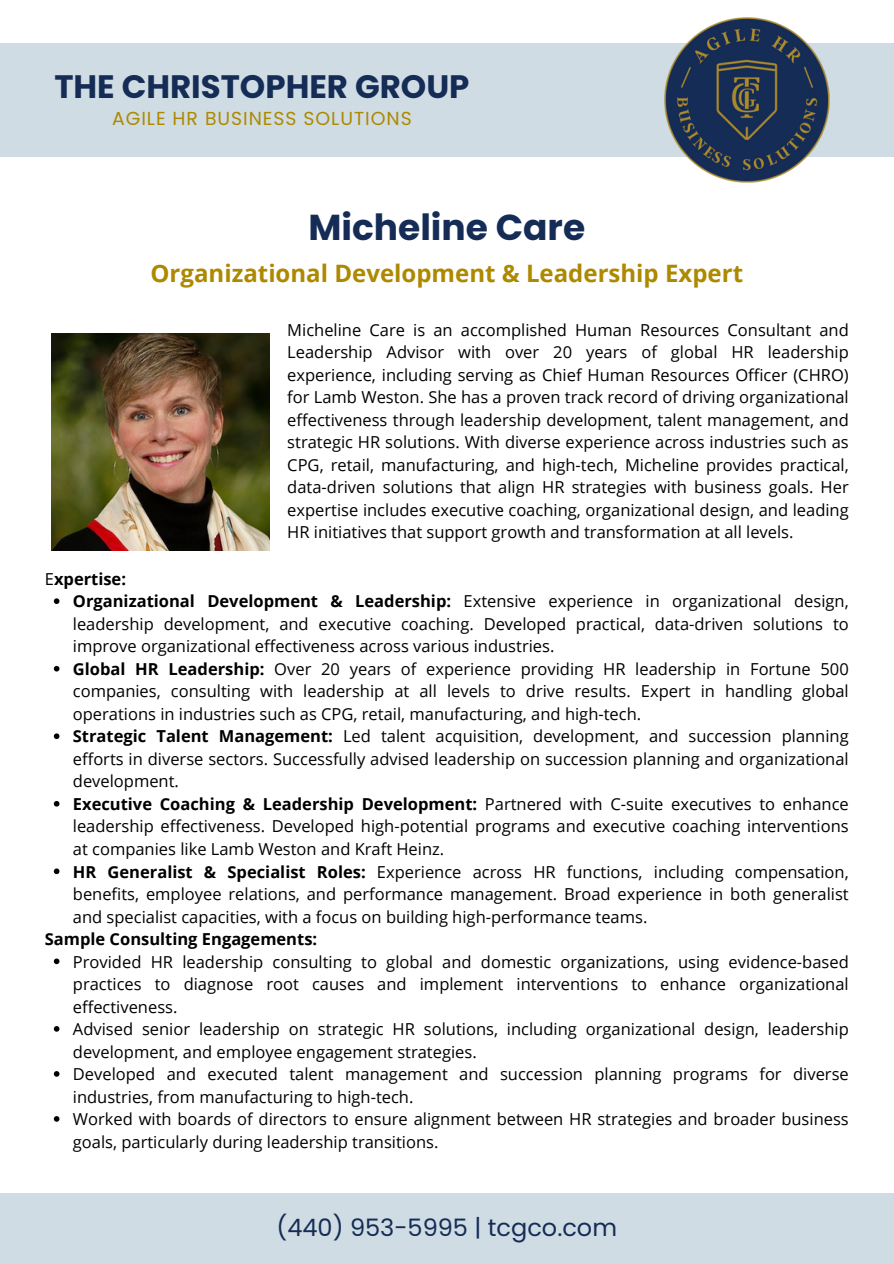
<style>
.page{position:relative;width:894px;height:1264px;background:#fff}
.page>*{position:absolute;margin:0;border:0;box-sizing:border-box;transform-origin:0 0}
.t1{font:700 36px "Poppins";color:#152d56}
.t2{font:700 32.4px "Poppins";color:#152d56}
.t3{font:700 24px "Open Sans";color:#ad8900}
.t4{font:24px "Poppins";color:#152d56}
.t5{font:18.75px "Poppins";letter-spacing:.05em;color:#ad8900}
.t6{font:16.5px/22.5px "Open Sans";color:#000;text-align:justify}
.t7{font:700 16.5px "Open Sans";color:#000}
.s1{font-weight:400}
.s2{font-weight:700}
</style>
<div class="page">
<div style="left:0;top:43px;width:893px;height:113px;background:#d0dce4"></div>
<svg style="left:54px;top:598px;width:5px;height:6px"></svg>
<svg style="left:54px;top:666px;width:5px;height:5px"></svg>
<svg style="left:54px;top:733px;width:5px;height:6px"></svg>
<svg style="left:54px;top:801px;width:5px;height:5px"></svg>
<svg style="left:54px;top:868px;width:5px;height:6px"></svg>
<svg style="left:54px;top:958px;width:5px;height:6px"></svg>
<svg style="left:54px;top:1026px;width:5px;height:5px"></svg>
<svg style="left:54px;top:1071px;width:5px;height:5px"></svg>
<svg style="left:54px;top:1116px;width:5px;height:5px"></svg>
<div style="left:0;top:1193px;width:893px;height:70px;background:#d0dce4"></div>
<img style="left:640px;top:17px;width:213px;height:166px">
<img style="left:52px;top:333px;width:217px;height:217px">
<p class="t2" style="left:54px;top:64px;width:416px">THE CHRISTOPHER GROUP</p>
<p class="t5" style="left:112px;top:105px;width:301px">AGILE HR BUSINESS SOLUTIONS</p>
<p class="t1" style="left:308px;top:202px;width:278px">Micheline Care</p>
<h1 class="t3" style="left:150px;top:256px;width:594px">Organizational Development &amp; Leadership Expert</h1>
<p class="t6" style="left:287px;top:318px;width:563px">Micheline Care is an accomplished Human Resources Consultant and Leadership Advisor with over 20 years of global HR leadership experience, including serving as Chief Human Resources Officer (CHRO) for Lamb Weston. She has a proven track record of driving organizational effectiveness through leadership development, talent management, and strategic HR solutions. With diverse experience across industries such as CPG, retail, manufacturing, and high-tech, Micheline provides practical, data-driven solutions that align HR strategies with business goals. Her expertise includes executive coaching, organizational design, and leading HR initiatives that support growth and transformation at all levels.</p>
<h5 class="t7" style="left:45px;top:567px;width:83px"><span class="s1">E</span>xpertise:</h5>
<h2 class="t6" style="left:73px;top:589px;width:777px"><span class="s2">Organizational Development &amp; Leadership:</span> Extensive experience in organizational design, leadership development, and executive coaching. Developed practical, data-driven solutions to improve organizational effectiveness across various industries.</h2>
<h3 class="t6" style="left:73px;top:657px;width:777px"><span class="s2">Global HR Leadership:</span> Over 20 years of experience providing HR leadership in Fortune 500 companies, consulting with leadership at all levels to drive results. Expert in handling global operations in industries such as CPG, retail, manufacturing, and high-tech.</h3>
<p class="t6" style="left:73px;top:724px;width:777px"><span class="s2">Strategic Talent Management:</span> Led talent acquisition, development, and succession planning efforts in diverse sectors. Successfully advised leadership on succession planning and organizational development.</p>
<p class="t6" style="left:73px;top:792px;width:777px"><span class="s2">Executive Coaching &amp; Leadership Development:</span> Partnered with C-suite executives to enhance leadership effectiveness. Developed high-potential programs and executive coaching interventions at companies like Lamb Weston and Kraft Heinz.</p>
<p class="t6" style="left:73px;top:859px;width:777px"><span class="s2">HR Generalist &amp; Specialist Roles:</span> Experience across HR functions, including compensation, benefits, employee relations, and performance management. Broad experience in both generalist and specialist capacities, with a focus on building high-performance teams.</p>
<p class="t7" style="left:45px;top:927px;width:274px">Sample Consulting Engagements:</p>
<p class="t6" style="left:73px;top:949px;width:777px">Provided HR leadership consulting to global and domestic organizations, using evidence-based practices to diagnose root causes and implement interventions to enhance organizational effectiveness.</p>
<p class="t6" style="left:73px;top:1017px;width:777px">Advised senior leadership on strategic HR solutions, including organizational design, leadership development, and employee engagement strategies.</p>
<p class="t6" style="left:73px;top:1062px;width:777px">Developed and executed talent management and succession planning programs for diverse industries, from manufacturing to high-tech.</p>
<p class="t6" style="left:73px;top:1107px;width:777px">Worked with boards of directors to ensure alignment between HR strategies and broader business goals, particularly during leadership transitions.</p>
<h6 class="t4" style="left:276px;top:1210px;width:342px">(440) 953-5995 | tcgco.com</h6>
</div>
